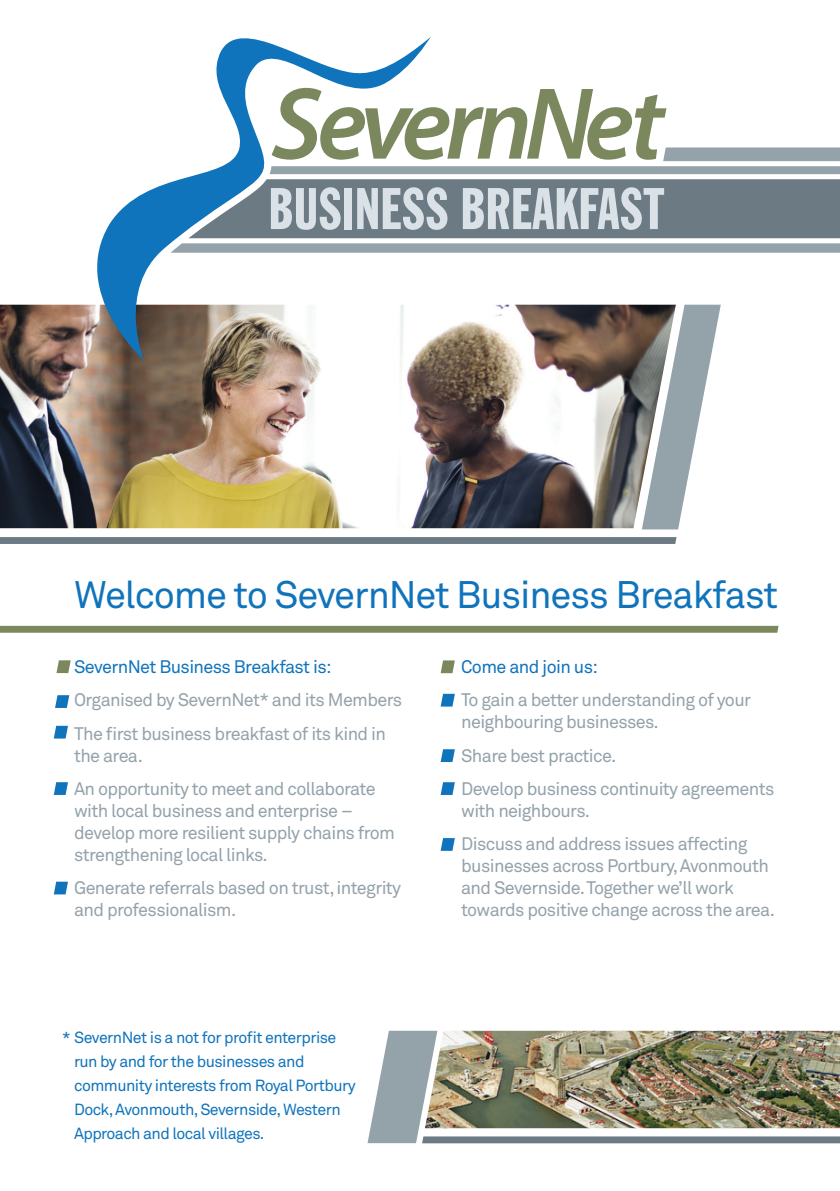
<style>
.page{position:relative;width:840px;height:1191px;background:#fff}
.page>*{position:absolute;margin:0;border:0;box-sizing:border-box;transform-origin:0 0}
.t1{font:38px "Akkurat Std";letter-spacing:-.03em;color:#1074bc}
.t2{font:18px/22px "Akkurat Std";letter-spacing:-.035em;color:#94a2aa}
.t3{font:18px "Akkurat Std";letter-spacing:-.035em;color:#1074bc}
.t4{font:16px/24px "Akkurat Std";letter-spacing:-.035em;color:#1074bc}
</style>
<div class="page">
<div style="left:0;top:626px;width:778px;height:6px;background:#7b885d"></div>
<svg style="left:0;top:537px;width:676px;height:7px;background:#6d7c84"></svg>
<svg style="left:431px;top:89px;width:408px;height:164px"></svg>
<img style="left:0;top:305px;width:641px;height:223px">
<svg style="left:54px;top:782px;width:14px;height:13px"></svg>
<svg style="left:440px;top:660px;width:14px;height:13px"></svg>
<svg style="left:54px;top:881px;width:14px;height:13px"></svg>
<svg style="left:440px;top:694px;width:14px;height:12px"></svg>
<svg style="left:54px;top:726px;width:14px;height:12px"></svg>
<svg style="left:440px;top:749px;width:14px;height:13px"></svg>
<svg style="left:440px;top:782px;width:14px;height:13px"></svg>
<svg style="left:440px;top:838px;width:14px;height:13px"></svg>
<svg style="left:68px;top:37px;width:363px;height:323px"></svg>
<svg style="left:641px;top:305px;width:79px;height:224px"></svg>
<img style="left:367px;top:1030px;width:472px;height:113px">
<svg style="left:56px;top:660px;width:15px;height:13px"></svg>
<svg style="left:55px;top:695px;width:14px;height:13px"></svg>
<p class="t1" style="left:74px;top:572px;width:705px">Welcome to SevernNet Business Breakfast</p>
<p class="t3" style="left:74px;top:656px;width:259px">SevernNet Business Breakfast is:</p>
<p class="t2" style="left:74px;top:689px;width:329px">Organised by SevernNet* and its Members</p>
<p class="t2" style="left:74px;top:722px;width:313px">The first business breakfast of its kind in the area.</p>
<p class="t2" style="left:74px;top:777px;width:322px">An opportunity to meet and collaborate with local business and enterprise – develop more resilient supply chains from strengthening local links.</p>
<p class="t2" style="left:74px;top:877px;width:328px">Generate referrals based on trust, integrity and professionalism.</p>
<p class="t4" style="left:74px;top:1025px;width:283px;text-indent:-12px">* SevernNet is a not for profit enterprise run by and for the businesses and community interests from Royal Portbury Dock, Avonmouth, Severnside, Western Approach and local villages.</p>
<p class="t3" style="left:461px;top:656px;width:138px">Come and join us:</p>
<p class="t2" style="left:461px;top:689px;width:291px">To gain a better understanding of your neighbouring businesses.</p>
<p class="t2" style="left:461px;top:744px;width:157px">Share best practice.</p>
<p class="t2" style="left:461px;top:777px;width:315px">Develop business continuity agreements with neighbours.</p>
<p class="t2" style="left:461px;top:833px;width:315px">Discuss and address issues affecting businesses across Portbury, Avonmouth and Severnside. Together we’ll work towards positive change across the area.</p>
</div>
